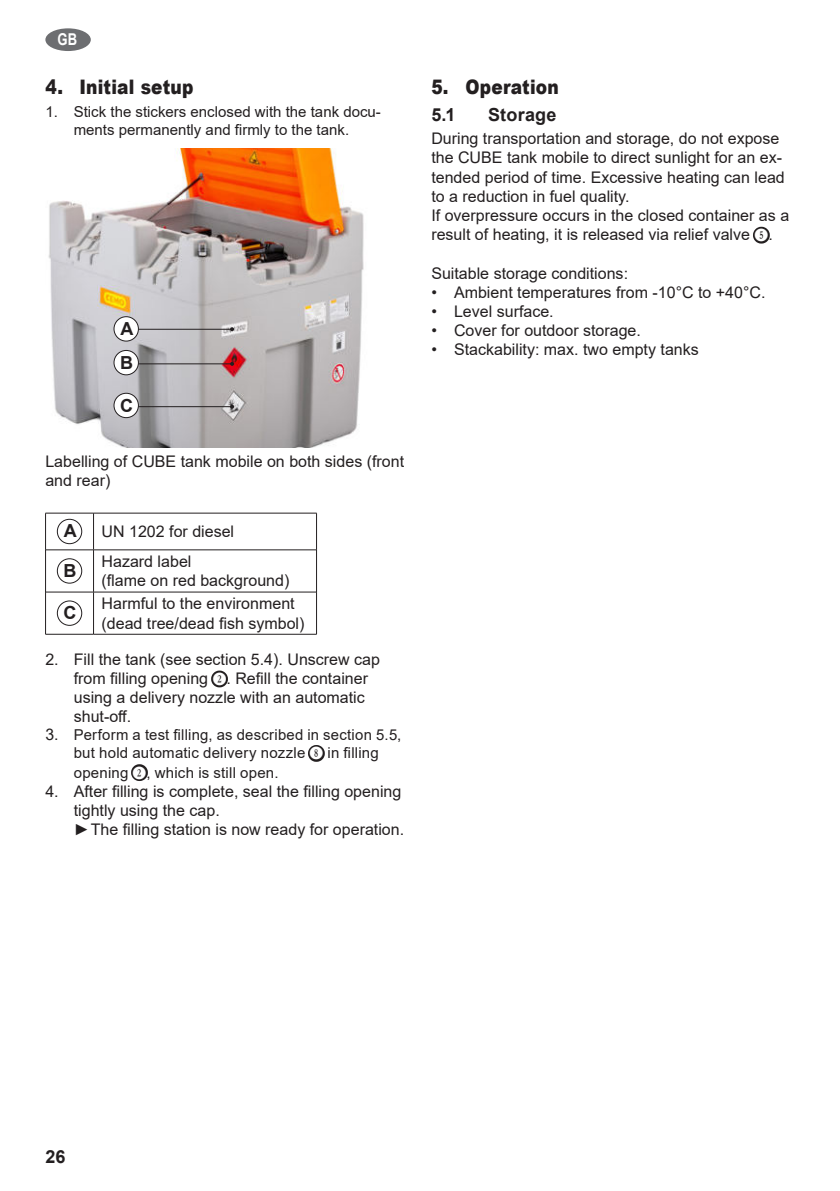
<style>
.page{position:relative;width:840px;height:1191px;background:#fff}
.page>*{position:absolute;margin:0;border:0;box-sizing:border-box;transform-origin:0 0}
.t1{font:900 20px "Arial";letter-spacing:.01em;color:#231f20;scale:.85 1}
.t2{font:700 18px/34.2px "Arial";letter-spacing:.01em;color:#231f20}
.t3{font:700 16.4px "Arial";color:#fff;scale:.8 1}
.t4{font:16px/19.2px "Arial";color:#231f20}
.t5{font:15px/18.6px "Arial";letter-spacing:.01em;color:#231f20;text-align:center}
.s1{font-family:"Numberpile";font-size:12px}
.s2{font-size:16px}
</style>
<div class="page">
<div style="left:45px;top:28px;width:46px;height:23px;background:#6d6e71;border-radius:50%"></div>
<img style="left:48px;top:149px;width:316px;height:298px">
<hr style="left:120px;top:329px;width:112px;height:1px;background:#231f20">
<svg style="left:230px;top:327px;width:4px;height:4px"></svg>
<div style="left:114px;top:317px;width:24px;height:24px;background:#fff;border-radius:50%"></div>
<div style="left:113px;top:316px;width:26px;height:25px;border:1px solid #231f20;border-radius:50%"></div>
<hr style="left:120px;top:363px;width:112px;height:1px;background:#231f20">
<svg style="left:230px;top:362px;width:4px;height:4px"></svg>
<div style="left:114px;top:350px;width:24px;height:25px;background:#fff;border-radius:50%"></div>
<div style="left:113px;top:350px;width:26px;height:25px;border:1px solid #231f20;border-radius:50%"></div>
<hr style="left:120px;top:406px;width:112px;height:1px;background:#231f20">
<svg style="left:230px;top:405px;width:4px;height:4px"></svg>
<div style="left:114px;top:393px;width:24px;height:24px;background:#fff;border-radius:50%"></div>
<div style="left:113px;top:393px;width:26px;height:25px;border:1px solid #231f20;border-radius:50%"></div>
<hr style="left:93px;top:513px;width:1px;height:36px;background:#231f20">
<hr style="left:46px;top:549px;width:47px;height:1px;background:#231f20">
<hr style="left:93px;top:549px;width:223px;height:1px;background:#231f20">
<hr style="left:93px;top:550px;width:1px;height:42px;background:#231f20">
<hr style="left:46px;top:591px;width:47px;height:1px;background:#231f20">
<hr style="left:93px;top:591px;width:223px;height:1px;background:#231f20">
<hr style="left:93px;top:592px;width:1px;height:42px;background:#231f20">
<hr style="left:45px;top:513px;width:48px;height:1px;background:#231f20">
<hr style="left:45px;top:513px;width:1px;height:37px;background:#231f20">
<hr style="left:93px;top:513px;width:223px;height:1px;background:#231f20">
<hr style="left:316px;top:513px;width:1px;height:37px;background:#231f20">
<hr style="left:45px;top:550px;width:1px;height:42px;background:#231f20">
<hr style="left:316px;top:550px;width:1px;height:42px;background:#231f20">
<hr style="left:45px;top:592px;width:1px;height:42px;background:#231f20">
<hr style="left:316px;top:592px;width:1px;height:42px;background:#231f20">
<hr style="left:45px;top:634px;width:48px;height:1px;background:#231f20">
<hr style="left:93px;top:634px;width:223px;height:1px;background:#231f20">
<div style="left:57px;top:519px;width:25px;height:25px;border:1px solid #231f20;border-radius:50%"></div>
<div style="left:57px;top:558px;width:25px;height:25px;border:1px solid #231f20;border-radius:50%"></div>
<div style="left:57px;top:600px;width:25px;height:26px;border:1px solid #231f20;border-radius:50%"></div>
<p class="t3" style="left:58px;top:30px;width:26px">GB</p>
<p class="t1" style="left:45px;top:79px;width:175px">4. Initial setup</p>
<p class="t5" style="left:45px;top:104px;width:337px;line-height:18px">1. Stick the stickers enclosed with the tank docu&shy;ments permanently and firmly to the tank.</p>
<p class="t2" style="left:120px;top:313px;width:15px">A<br>B</p>
<p class="t2" style="left:120px;top:390px;width:14px">C</p>
<p class="t4" style="left:45px;top:453px;width:360px">Labelling of CUBE tank mobile on both sides (front and rear)</p>
<p class="t2" style="left:64px;top:515px;width:14px">A</p>
<p class="t4" style="left:101px;top:523px;width:134px">UN 1202 for diesel</p>
<p class="t2" style="left:63px;top:555px;width:14px">B</p>
<p class="t4" style="left:101px;top:553px;width:189px">Hazard label<br>(flame on red background)</p>
<p class="t2" style="left:63px;top:597px;width:14px">C</p>
<p class="t4" style="left:101px;top:595px;width:204px">Harmful to the environment (dead tree/dead fish symbol)</p>
<p class="t4" style="left:74px;top:651px;width:307px;text-indent:-28px">2. Fill the tank (see section 5.4). Unscrew cap from filling opening <span class="s1">C</span>. Refill the container using a delivery nozzle with an automatic shut-off.</p>
<p class="t5" style="left:74px;top:726px;width:329px;text-align:left;text-indent:-28px"><span class="s2">3.</span> Perform a test filling, as described in section 5.5, but hold automatic delivery nozzle <span class="s1">I</span> in filling opening <span class="s1">C</span>, which is still open.</p>
<p class="t4" style="left:74px;top:783px;width:332px;text-indent:-28px">4. After filling is complete, seal the filling opening tightly using the cap.<br>►The filling station is now ready for operation.</p>
<p class="t1" style="left:431px;top:79px;width:151px">5. Operation</p>
<p class="t2" style="left:431px;top:99px;width:26px">5.1</p>
<p class="t2" style="left:488px;top:99px;width:70px">Storage</p>
<p class="t4" style="left:431px;top:130px;width:359px">During transportation and storage, do not expose the CUBE tank mobile to direct sunlight for an ex&shy;tended period of time. Excessive heating can lead to a reduction in fuel quality.<br>If overpressure occurs in the closed container as a result of heating, it is released via relief valve <span class="s1">F</span>.</p>
<p class="t4" style="left:431px;top:265px;width:198px">Suitable storage conditions:</p>
<p class="t4" style="left:431px;top:284px;width:335px">• Ambient temperatures from -10°C to +40°C.</p>
<p class="t4" style="left:431px;top:303px;width:124px">• Level surface.</p>
<p class="t4" style="left:431px;top:322px;width:211px">• Cover for outdoor storage.</p>
<p class="t4" style="left:431px;top:342px;width:269px">• Stackability: max. two empty tanks</p>
<p class="t2" style="left:45px;top:1140px;width:22px">26</p>
</div>
